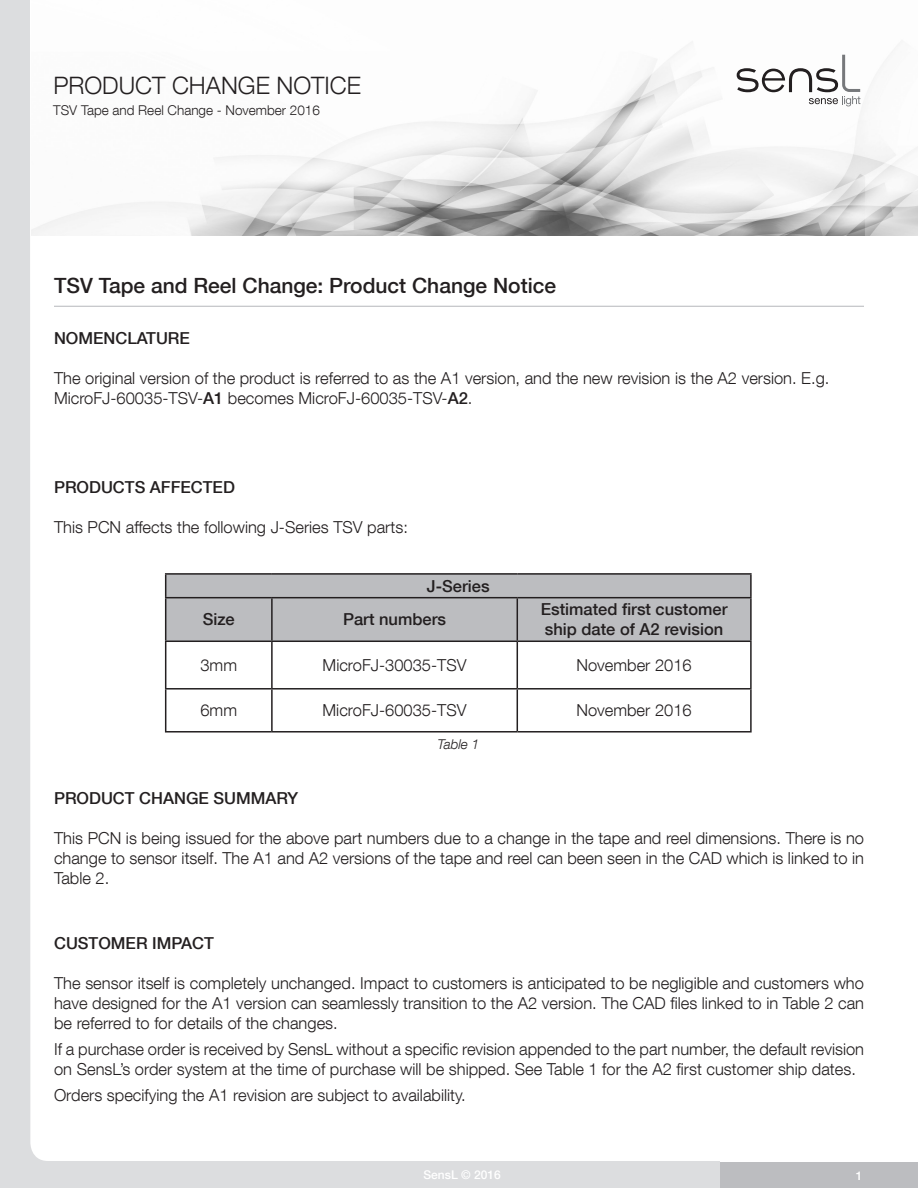
<style>
.page{position:relative;width:918px;height:1188px;background:#fff}
.page>*{position:absolute;margin:0;border:0;box-sizing:border-box;transform-origin:0 0}
.t1{font:300 24px "Helvetica Neue LT Com";color:#231f20}
.t2{font:500 21px "Helvetica Neue LT Com";color:#231f20}
.t3{font:300 16.5px/19.8px "Helvetica Neue LT Com";color:#231f20}
.t4{font:500 16.5px/19.8px "Helvetica Neue LT Com";color:#231f20}
.t5{font:300 13.5px "Helvetica Neue LT Com";color:#231f20}
.t6{font:italic 300 13.5px "Helvetica Neue LT Com";color:#231f20}
.t7{font:500 12px "Helvetica Neue LT Com";color:#fff}
.s1{font-weight:500}
</style>
<div class="page">
<div style="left:0;top:0;width:720px;height:1188px;background:#dcdddf"></div>
<div style="left:30px;top:0;width:834px;height:1161px;background:#fff"></div>
<div style="left:720px;top:1162px;width:198px;height:26px;background:#bcbdc0"></div>
<img style="left:31px;top:0;width:887px;height:236px">
<svg style="left:737px;top:55px;width:123px;height:51px"></svg>
<hr style="left:54px;top:306px;width:810px;height:1px;background:#b6b7bb">
<hr style="left:165px;top:573px;width:107px;height:2px;background:#231f20">
<div style="left:165px;top:574px;width:585px;height:67px;background:#bcbdc0"></div>
<hr style="left:272px;top:573px;width:245px;height:2px;background:#231f20">
<hr style="left:517px;top:573px;width:235px;height:2px;background:#231f20">
<hr style="left:750px;top:575px;width:2px;height:22px;background:#231f20">
<hr style="left:165px;top:597px;width:107px;height:1px;background:#231f20">
<hr style="left:165px;top:598px;width:1px;height:43px;background:#231f20">
<hr style="left:272px;top:597px;width:245px;height:1px;background:#231f20">
<hr style="left:271px;top:598px;width:2px;height:43px;background:#231f20">
<hr style="left:517px;top:597px;width:235px;height:1px;background:#231f20">
<hr style="left:517px;top:598px;width:1px;height:43px;background:#231f20">
<hr style="left:750px;top:598px;width:2px;height:43px;background:#231f20">
<hr style="left:165px;top:641px;width:107px;height:1px;background:#231f20">
<hr style="left:165px;top:642px;width:1px;height:46px;background:#231f20">
<hr style="left:272px;top:641px;width:245px;height:1px;background:#231f20">
<hr style="left:271px;top:642px;width:2px;height:46px;background:#231f20">
<hr style="left:517px;top:641px;width:235px;height:1px;background:#231f20">
<hr style="left:517px;top:642px;width:1px;height:46px;background:#231f20">
<hr style="left:750px;top:642px;width:2px;height:46px;background:#231f20">
<hr style="left:165px;top:688px;width:107px;height:2px;background:#231f20">
<hr style="left:165px;top:690px;width:1px;height:41px;background:#231f20">
<hr style="left:272px;top:688px;width:245px;height:2px;background:#231f20">
<hr style="left:271px;top:690px;width:2px;height:41px;background:#231f20">
<hr style="left:517px;top:688px;width:235px;height:2px;background:#231f20">
<hr style="left:517px;top:690px;width:1px;height:41px;background:#231f20">
<hr style="left:750px;top:690px;width:2px;height:41px;background:#231f20">
<hr style="left:165px;top:731px;width:107px;height:2px;background:#231f20">
<hr style="left:272px;top:731px;width:245px;height:2px;background:#231f20">
<hr style="left:517px;top:731px;width:235px;height:2px;background:#231f20">
<h1 class="t1" style="left:53px;top:70px;width:309px">PRODUCT CHANGE NOTICE</h1>
<p class="t5" style="left:53px;top:102px;width:268px">TSV Tape and Reel Change - November 2016</p>
<p class="t2" style="left:54px;top:273px;width:504px">TSV Tape and Reel Change: Product Change Notice</p>
<p class="t4" style="left:54px;top:328px;width:138px">NOMENCLATURE</p>
<p class="t3" style="left:54px;top:368px;width:777px">The original version of the product is referred to as the A1 version, and the new revision is the A2 version. E.g.<br>MicroFJ-60035-TSV-<span class="s1">A1</span> becomes MicroFJ-60035-TSV-<span class="s1">A2</span>.</p>
<p class="t4" style="left:54px;top:477px;width:182px">PRODUCTS AFFECTED</p>
<p class="t3" style="left:54px;top:517px;width:355px">This PCN affects the following J-Series TSV parts:</p>
<p class="t4" style="left:427px;top:576px;width:64px">J-Series</p>
<p class="t4" style="left:203px;top:609px;width:34px">Size</p>
<p class="t4" style="left:343px;top:609px;width:104px">Part numbers</p>
<p class="t4" style="left:541px;top:600px;width:188px">Estimated first customer ship date of A2 revision</p>
<p class="t3" style="left:200px;top:655px;width:38px">3mm</p>
<p class="t3" style="left:323px;top:655px;width:145px">MicroFJ-30035-TSV</p>
<p class="t3" style="left:576px;top:655px;width:117px">November 2016</p>
<p class="t3" style="left:200px;top:700px;width:38px">6mm</p>
<p class="t3" style="left:323px;top:700px;width:145px">MicroFJ-60035-TSV</p>
<p class="t3" style="left:576px;top:700px;width:117px">November 2016</p>
<p class="t6" style="left:437px;top:737px;width:43px">Table 1</p>
<p class="t4" style="left:54px;top:788px;width:246px">PRODUCT CHANGE SUMMARY</p>
<p class="t3" style="left:54px;top:828px;width:812px;text-align:justify">This PCN is being issued for the above part numbers due to a change in the tape and reel dimensions. There is no change to sensor itself. The A1 and A2 versions of the tape and reel can been seen in the CAD which is linked to in Table 2.</p>
<p class="t4" style="left:54px;top:933px;width:161px">CUSTOMER IMPACT</p>
<p class="t3" style="left:54px;top:973px;width:812px;text-align:justify">The sensor itself is completely unchanged. Impact to customers is anticipated to be negligible and customers who have designed for the A1 version can seamlessly transition to the A2 version. The CAD files linked to in Table 2 can be referred to for details of the changes.</p>
<p class="t3" style="left:54px;top:1039px;width:812px">If a purchase order is received by SensL without a specific revision appended to the part number, the default revision on SensL’s order system at the time of purchase will be shipped. See Table 1 for the A2 first customer ship dates.</p>
<p class="t3" style="left:54px;top:1085px;width:413px">Orders specifying the A1 revision are subject to availability.</p>
<p class="t7" style="left:423px;top:1168px;width:79px">SensL © 2016</p>
<p class="t7" style="left:856px;top:1169px;width:8px">1</p>
</div>
